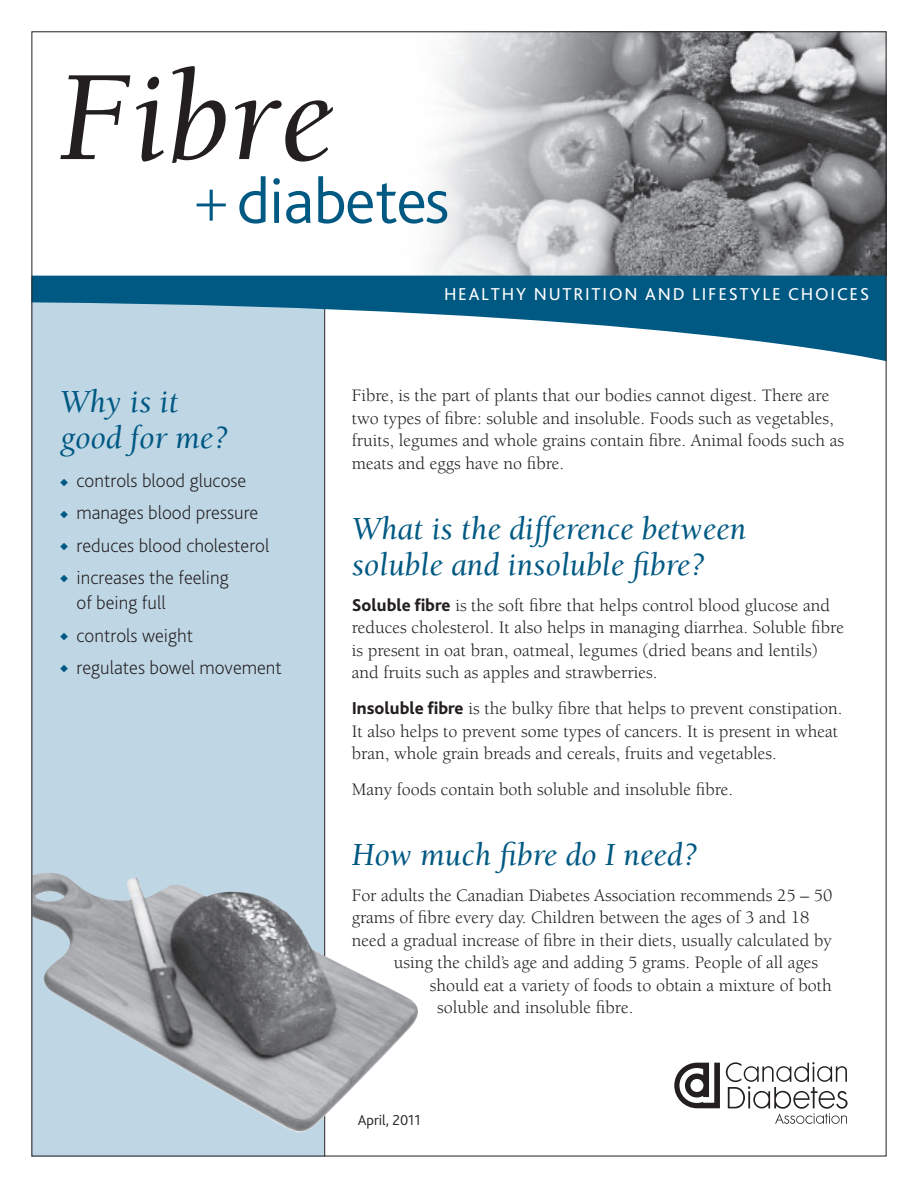
<style>
.page{position:relative;width:918px;height:1188px;background:#fff}
.page>*{position:absolute;margin:0;border:0;box-sizing:border-box;transform-origin:0 0}
.t1{font:italic 131.85px "Berkeley Std";color:#231f20}
.t2{font:300 65.85px "Bliss 2";letter-spacing:-.015em;color:#005983}
.t3{font:italic 33px/36px "Berkeley Std";color:#005983}
.t4{font:200 19.5px/32.2px "Bliss 2";color:#231f20}
.t5{font:18px/22.5px "Berkeley Std";color:#231f20}
.t6{font:18px "Bliss 2";letter-spacing:.1em;color:#fff}
.t7{font:300 15px "Bliss 2";color:#231f20}
.s1{font-weight:200;font-size:61.5px}
.s2{font-family:"Bliss 2";font-weight:800}
</style>
<div class="page">
<div style="left:32px;top:280px;width:292px;height:876px;background:#bfd6e5"></div>
<img style="left:383px;top:32px;width:504px;height:244px">
<svg style="left:726px;top:1062px;width:122px;height:62px"></svg>
<svg style="left:674px;top:1063px;width:46px;height:45px"></svg>
<hr style="left:324px;top:308px;width:1px;height:848px;background:#231f20">
<svg style="left:34px;top:276px;width:850px;height:85px;fill:#005983"></svg>
<img style="left:34px;top:873px;width:384px;height:262px">
<h1 class="t1" style="left:58px;top:47px;width:276px">Fibre</h1>
<h2 class="t2" style="left:195px;top:160px;width:256px"><span class="s1">+</span> diabetes</h2>
<h3 class="t3" style="left:60px;top:384px;width:170px">Why is it good for me?</h3>
<p class="t4" style="left:76px;top:464px;width:194px">controls blood glucose manages blood pressure reduces blood cholesterol increases the feeling</p>
<p class="t4" style="left:76px;top:586px;width:207px">of being full<br>controls weight<br>regulates bowel movement</p>
<p class="t6" style="left:444px;top:283px;width:427px">HEALTHY NUTRITION AND LIFESTYLE CHOICES</p>
<p class="t5" style="left:352px;top:385px;width:494px">Fibre, is the part of plants that our bodies cannot digest. There are two types of fibre: soluble and insoluble. Foods such as vegetables, fruits, legumes and whole grains contain fibre. Animal foods such as meats and eggs have no fibre.</p>
<h3 class="t3" style="left:352px;top:511px;width:396px">What is the difference between soluble and insoluble bre?</h3>
<p class="t5" style="left:352px;top:594px;width:494px"><span class="s2">Soluble fibre</span> is the soft fibre that helps control blood glucose and reduces cholesterol. It also helps in managing diarrhea. Soluble fibre is present in oat bran, oatmeal, legumes (dried beans and lentils) and fruits such as apples and strawberries.</p>
<p class="t5" style="left:352px;top:698px;width:492px"><span class="s2">Insoluble fibre</span> is the bulky fibre that helps to prevent constipation.<br>It also helps to prevent some types of cancers. It is present in wheat bran, whole grain breads and cereals, fruits and vegetables.</p>
<p class="t5" style="left:352px;top:779px;width:383px">Many foods contain both soluble and insoluble fibre.</p>
<h3 class="t3" style="left:352px;top:837px;width:347px">How much bre do I need?</h3>
<p class="t5" style="left:352px;top:884px;width:482px">For adults the Canadian Diabetes Association recommends 25 – 50</p>
<p class="t5" style="left:352px;top:907px;width:459px">grams of fibre every day. Children between the ages of 3 and 18</p>
<p class="t5" style="left:352px;top:929px;width:482px">need a gradual increase of fibre in their diets, usually calculated by</p>
<p class="t5" style="left:394px;top:952px;width:426px">using the child’s age and adding 5 grams. People of all ages</p>
<p class="t5" style="left:430px;top:974px;width:404px">should eat a variety of foods to obtain a mixture of both</p>
<p class="t5" style="left:437px;top:997px;width:198px">soluble and insoluble fibre.</p>
<p class="t7" style="left:358px;top:1110px;width:64px">April, 2011</p>
</div>
